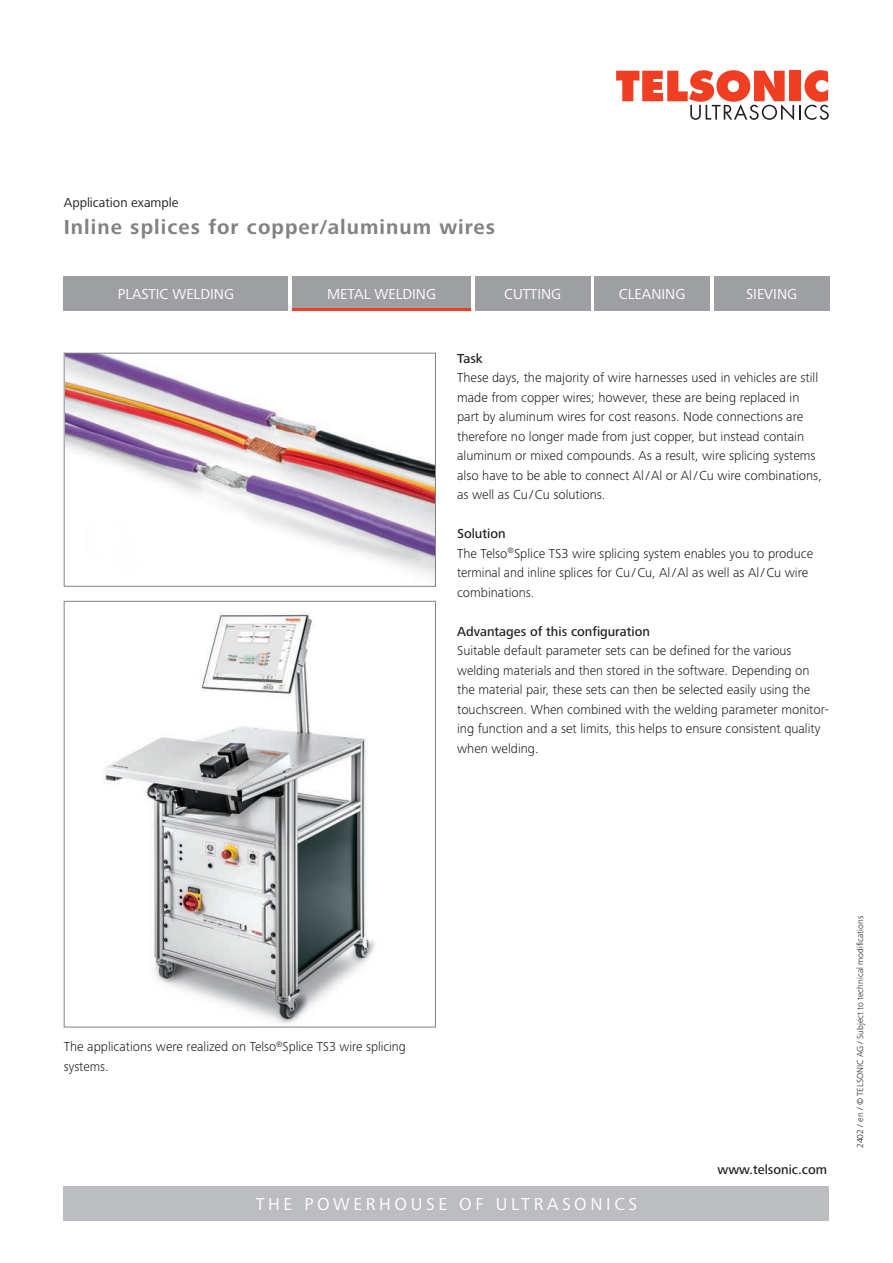
<style>
.page{position:relative;width:893px;height:1263px;background:#fff}
.page>*{position:absolute;margin:0;border:0;box-sizing:border-box;transform-origin:0 0}
.Haupttitel_grau{font:700 21px "Frutiger Next LTW1 G";letter-spacing:.05em;color:#808285}
.t1{font:18px "Frutiger Next LTW1 G";letter-spacing:.2em;color:#fff}
.Portfoliotitel_EN{font:15px "Frutiger Next LTW1 G";color:#fff}
.Lauftext_9_13pt{font:300 13.5px/19.5px "Frutiger Next LTW1 G";color:#231f20}
.Lauftext_9_13pt__medium{font:500 13.5px "Frutiger Next LTW1 G";color:#231f20}
.Subtitel_schwarz{font:13.5px "Frutiger Next LTW1 G";color:#231f20}
.Version_6_7pt{font:300 9px "Frutiger Next LTW1 G";color:#231f20}
</style>
<div class="page">
<div style="left:64px;top:276px;width:224px;height:34px;background:#9d9fa2"></div>
<div style="left:292px;top:276px;width:179px;height:34px;background:#9d9fa2"></div>
<div style="left:475px;top:276px;width:115px;height:34px;background:#9d9fa2"></div>
<div style="left:595px;top:276px;width:115px;height:34px;background:#9d9fa2"></div>
<div style="left:714px;top:276px;width:115px;height:34px;background:#9d9fa2"></div>
<hr style="left:292px;top:308px;width:179px;height:2px;background:#ef3e22">
<svg style="left:616px;top:70px;width:213px;height:50px"></svg>
<div style="left:64px;top:1186px;width:765px;height:34px;background:#bcbdc0"></div>
<svg style="left:63px;top:352px;width:373px;height:235px"></svg>
<img style="left:103px;top:611px;width:272px;height:413px">
<div style="left:64px;top:601px;width:372px;height:426px;border:1px solid #808285"></div>
<p class="Subtitel_schwarz" style="left:64px;top:195px;width:116px">Application example</p>
<p class="Haupttitel_grau" style="left:64px;top:215px;width:433px">Inline splices for copper/aluminum wires</p>
<p class="Portfoliotitel_EN" style="left:118px;top:285px;width:118px">PLASTIC WELDING</p>
<p class="Portfoliotitel_EN" style="left:327px;top:285px;width:110px">METAL WELDING</p>
<p class="Portfoliotitel_EN" style="left:504px;top:285px;width:58px">CUTTING</p>
<p class="Portfoliotitel_EN" style="left:619px;top:285px;width:68px">CLEANING</p>
<p class="Portfoliotitel_EN" style="left:746px;top:285px;width:53px">SIEVING</p>
<p class="Lauftext_9_13pt__medium" style="left:457px;top:350px;width:27px">Task</p>
<p class="Lauftext_9_13pt" style="left:457px;top:368px;width:366px">These days, the majority of wire harnesses used in vehicles are still made from copper wires; however, these are being replaced in part by aluminum wires for cost reasons. Node connections are therefore no longer made from just copper, but instead contain aluminum or mixed compounds. As a result, wire splicing systems also have to be able to connect Al/Al or Al/Cu wire combinations, as well as Cu/Cu solutions.</p>
<p class="Lauftext_9_13pt__medium" style="left:457px;top:526px;width:50px">Solution</p>
<p class="Lauftext_9_13pt" style="left:457px;top:543px;width:357px">The Telso<sup>®</sup>Splice TS3 wire splicing system enables you to produce terminal and inline splices for Cu/Cu, Al/Al as well as Al/Cu wire combinations.</p>
<p class="Lauftext_9_13pt__medium" style="left:457px;top:623px;width:194px">Advantages of this configuration</p>
<p class="Lauftext_9_13pt" style="left:457px;top:641px;width:373px">Suitable default parameter sets can be defined for the various welding materials and then stored in the software. Depending on the material pair, these sets can then be selected easily using the touchscreen. When combined with the welding parameter monitor&shy;ing function and a set limits, this helps to ensure consistent quality when welding.</p>
<p class="Lauftext_9_13pt" style="left:64px;top:1037px;width:344px">The applications were realized on Telso<sup>®</sup>Splice TS3 wire splicing systems.</p>
<h2 class="t1" style="left:256px;top:1194px;width:383px">THE POWERHOUSE OF ULTRASONICS</h2>
<p class="Lauftext_9_13pt__medium" style="left:717px;top:1161px;width:111px">www.telsonic.com</p>
<p class="Version_6_7pt" style="left:855px;top:1148px;width:234px;rotate:-90deg">2402 / en / © TELSONIC AG / Subject to technical modifications</p>
</div>
